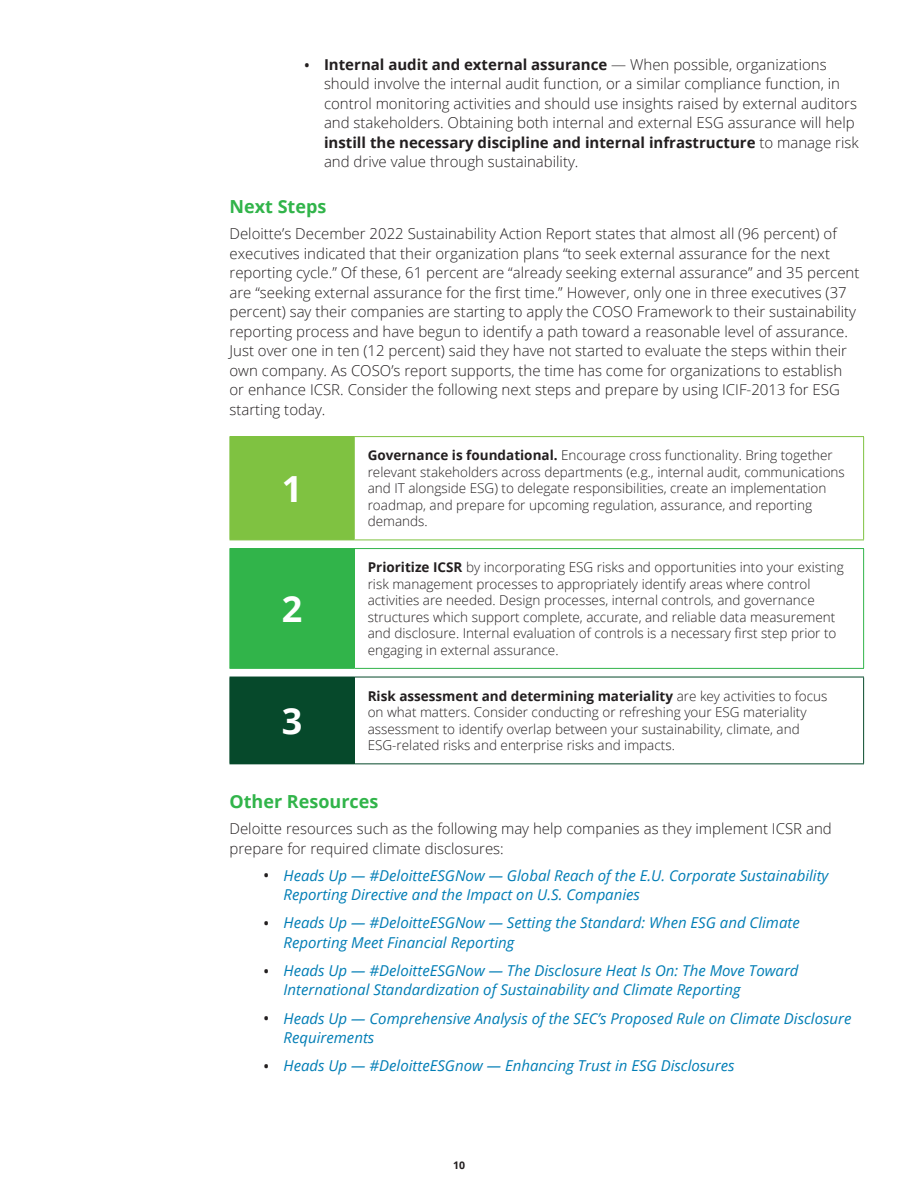
<style>
.page{position:relative;width:918px;height:1188px;background:#fff}
.page>*{position:absolute;margin:0;border:0;box-sizing:border-box;transform-origin:0 0}
.Table_Header_White_B{font:700 36px "Open Sans";color:#fff}
.Subhead_A__Bold_Colo{font:700 18px "Open Sans";color:#31b44a}
.Body{font:300 15px/19.5px "Open Sans";color:#231f20}
.t1{font:italic 15px/19.5px "Open Sans";color:#007db5}
.Table_Body_Text{font:300 13.5px/16.5px "Open Sans";color:#231f20}
.t2{font:700 10.5px "Open Sans";color:#231f20}
.s1{font-size:24px}
.s2{font-weight:700}
.s3{font-weight:300;font-style:normal;font-size:24px;color:#231f20}
</style>
<div class="page">
<svg style="left:230px;top:437px;width:634px;height:240px"></svg>
<div style="left:230px;top:549px;width:124px;height:119px;background:#31b44a"></div>
<div style="left:230px;top:677px;width:124px;height:87px;background:#06492b"></div>
<hr style="left:230px;top:436px;width:124px;height:1px;background:#7fc241">
<hr style="left:230px;top:437px;width:1px;height:103px;background:#7fc241">
<hr style="left:354px;top:436px;width:510px;height:1px;background:#7fc241">
<hr style="left:354px;top:437px;width:1px;height:103px;background:#7fc241">
<hr style="left:863px;top:437px;width:1px;height:103px;background:#7fc241">
<hr style="left:230px;top:540px;width:124px;height:1px;background:#7fc241">
<hr style="left:354px;top:540px;width:510px;height:1px;background:#7fc241">
<hr style="left:230px;top:548px;width:124px;height:1px;background:#31b44a">
<hr style="left:354px;top:548px;width:510px;height:1px;background:#31b44a">
<hr style="left:354px;top:549px;width:1px;height:119px;background:#31b44a">
<hr style="left:863px;top:549px;width:1px;height:119px;background:#31b44a">
<hr style="left:230px;top:668px;width:124px;height:1px;background:#31b44a">
<hr style="left:354px;top:668px;width:510px;height:1px;background:#31b44a">
<hr style="left:354px;top:677px;width:510px;height:1px;background:#06492b">
<hr style="left:354px;top:677px;width:1px;height:86px;background:#06492b">
<hr style="left:863px;top:677px;width:1px;height:86px;background:#06492b">
<hr style="left:354px;top:763px;width:510px;height:1px;background:#06492b">
<p class="Body" style="left:324px;top:54px;width:536px;text-indent:-22px"><span class="s1">•</span> <span class="s2">Internal audit and external assurance</span> — When possible, organizations should involve the internal audit function, or a similar compliance function, in control monitoring activities and should use insights raised by external auditors and stakeholders. Obtaining both internal and external ESG assurance will help <span class="s2">instill the necessary discipline and internal infrastructure</span> to manage risk and drive value through sustainability.</p>
<p class="Subhead_A__Bold_Colo" style="left:230px;top:194px;width:98px">Next Steps</p>
<p class="Body" style="left:230px;top:224px;width:631px">Deloitte’s December 2022 Sustainability Action Report states that almost all (96 percent) of executives indicated that their organization plans “to seek external assurance for the next reporting cycle.” Of these, 61 percent are “already seeking external assurance” and 35 percent are “seeking external assurance for the first time.” However, only one in three executives (37 percent) say their companies are starting to apply the COSO Framework to their sustainability reporting process and have begun to identify a path toward a reasonable level of assurance.<br>Just over one in ten (12 percent) said they have not started to evaluate the steps within their own company. As COSO’s report supports, the time has come for organizations to establish or enhance ICSR. Consider the following next steps and prepare by using ICIF-2013 for ESG starting today.</p>
<p class="Table_Header_White_B" style="left:282px;top:464px;width:22px">1</p>
<p class="Table_Header_White_B" style="left:282px;top:584px;width:22px">2</p>
<p class="Table_Header_White_B" style="left:282px;top:696px;width:22px">3</p>
<p class="Table_Body_Text" style="left:368px;top:447px;width:479px"><span class="s2">Governance is foundational.</span> Encourage cross functionality. Bring together relevant stakeholders across departments (e.g., internal audit, communications and IT alongside ESG) to delegate responsibilities, create an implementation roadmap, and prepare for upcoming regulation, assurance, and reporting demands.</p>
<p class="Table_Body_Text" style="left:368px;top:559px;width:478px"><span class="s2">Prioritize ICSR</span> by incorporating ESG risks and opportunities into your existing risk management processes to appropriately identify areas where control activities are needed. Design processes, internal controls, and governance structures which support complete, accurate, and reliable data measurement and disclosure. Internal evaluation of controls is a necessary first step prior to engaging in external assurance.</p>
<p class="Table_Body_Text" style="left:368px;top:687px;width:461px"><span class="s2">Risk assessment and determining materiality</span> are key activities to focus on what matters. Consider conducting or refreshing your ESG materiality assessment to identify overlap between your sustainability, climate, and ESG-related risks and enterprise risks and impacts.</p>
<p class="Subhead_A__Bold_Colo" style="left:230px;top:789px;width:150px">Other Resources</p>
<p class="Body" style="left:230px;top:819px;width:604px">Deloitte resources such as the following may help companies as they implement ICSR and prepare for required climate disclosures:</p>
<p class="t1" style="left:284px;top:865px;width:547px;text-indent:-22px"><span class="s3">•</span> Heads Up — #DeloitteESGNow — Global Reach of the E.U. Corporate Sustainability<br>Reporting Directive and the Impact on U.S. Companies</p>
<p class="t1" style="left:284px;top:913px;width:518px;text-indent:-22px"><span class="s3">•</span> Heads Up — #DeloitteESGNow — Setting the Standard: When ESG and Climate<br>Reporting Meet Financial Reporting</p>
<p class="t1" style="left:284px;top:960px;width:517px;text-indent:-22px"><span class="s3">•</span> Heads Up — #DeloitteESGNow — The Disclosure Heat Is On: The Move Toward<br>International Standardization of Sustainability and Climate Reporting</p>
<p class="t1" style="left:284px;top:1008px;width:570px;text-indent:-22px"><span class="s3">•</span> Heads Up — Comprehensive Analysis of the SEC’s Proposed Rule on Climate Disclosure<br>Requirements</p>
<p class="t1" style="left:262px;top:1056px;width:474px"><span class="s3">•</span> Heads Up — #DeloitteESGnow — Enhancing Trust in ESG Disclosures</p>
<p class="t2" style="left:453px;top:1158px;width:13px">10</p>
</div>
